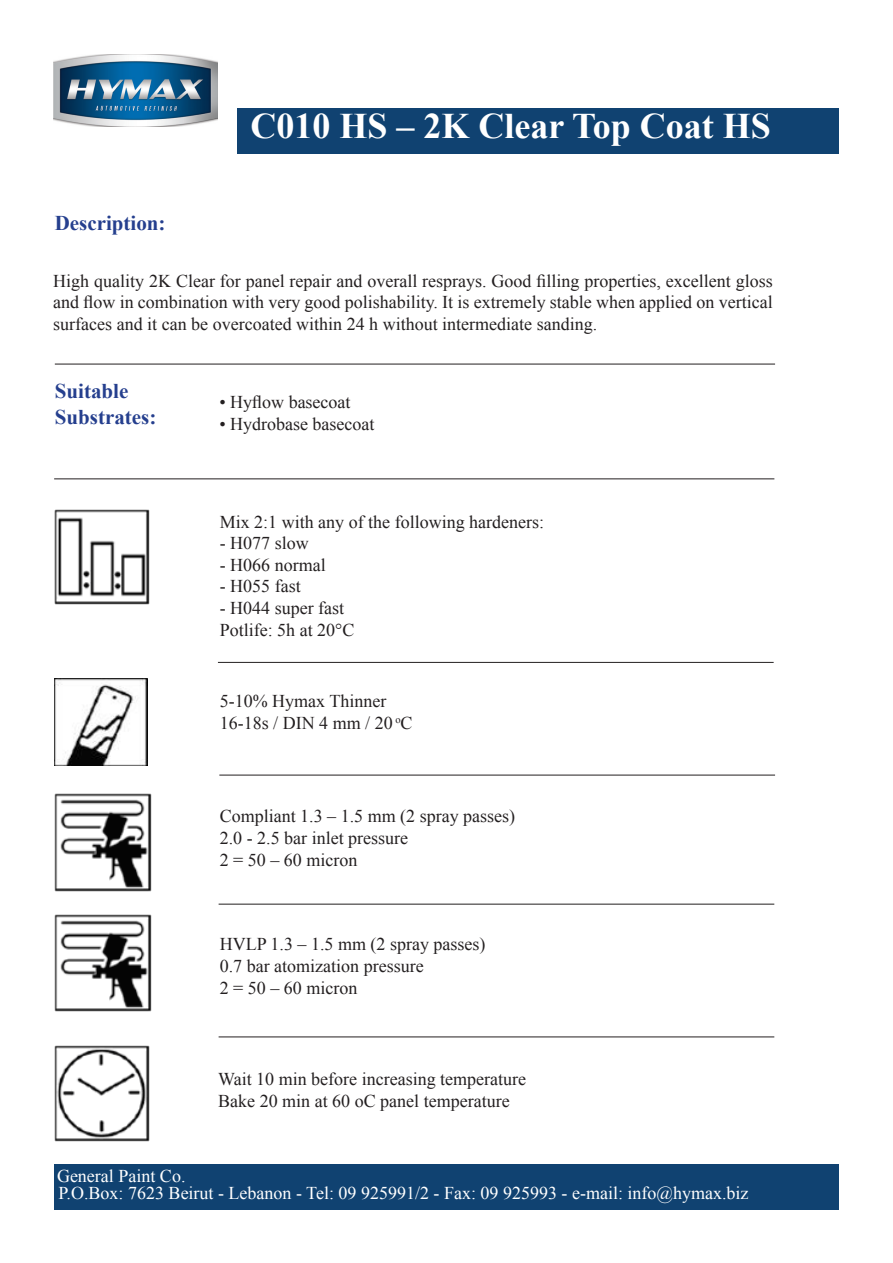
<style>
.page{position:relative;width:893px;height:1263px;background:#fff}
.page>*{position:absolute;margin:0;border:0;box-sizing:border-box;transform-origin:0 0}
.t1{font:700 36px "Times New Roman";color:#fff}
.t2{font:700 21px "Times New Roman";color:#253f8e}
.t3{font:18px/21.6px "Times New Roman";color:#231f20;text-align:justify}
.t4{font:18px "Times New Roman";color:#fff}
</style>
<div class="page">
<div style="left:54px;top:1164px;width:785px;height:46px;background:#104271"></div>
<div style="left:237px;top:108px;width:602px;height:45px;background:#104271"></div>
<hr style="left:55px;top:364px;width:720px;height:1px;background:#231f20">
<hr style="left:54px;top:479px;width:720px;height:1px;background:#231f20">
<hr style="left:219px;top:775px;width:556px;height:1px;background:#231f20">
<hr style="left:218px;top:662px;width:556px;height:1px;background:#231f20">
<hr style="left:219px;top:904px;width:555px;height:1px;background:#231f20">
<hr style="left:219px;top:1036px;width:555px;height:1px;background:#231f20">
<img style="left:53px;top:54px;width:164px;height:72px">
<img style="left:54px;top:914px;width:97px;height:98px">
<img style="left:54px;top:794px;width:97px;height:97px">
<img style="left:55px;top:509px;width:95px;height:95px">
<img style="left:54px;top:678px;width:94px;height:87px">
<img style="left:54px;top:1046px;width:96px;height:95px">
<p class="t1" style="left:250px;top:101px;width:522px">C010 HS – 2K Clear Top Coat HS</p>
<p class="t2" style="left:55px;top:209px;width:112px">Description:</p>
<p class="t3" style="left:53px;top:269px;width:721px">High quality 2K Clear for panel repair and overall resprays. Good filling properties, excellent gloss and flow in combination with very good polishability. It is extremely stable when applied on vertical surfaces and it can be overcoated within 24 h without intermediate sanding.</p>
<p class="t2" style="left:55px;top:377px;width:75px">Suitable</p>
<p class="t2" style="left:55px;top:402px;width:103px">Substrates:</p>
<p class="t3" style="left:219px;top:391px;width:133px">• Hyflow basecoat</p>
<p class="t3" style="left:219px;top:412px;width:157px">• Hydrobase basecoat</p>
<p class="t3" style="left:220px;top:511px;width:326px">Mix 2:1 with any of the following hardeners:</p>
<p class="t3" style="left:220px;top:532px;width:90px">- H077 slow</p>
<p class="t3" style="left:220px;top:554px;width:107px">- H066 normal</p>
<p class="t3" style="left:220px;top:575px;width:82px">- H055 fast</p>
<p class="t3" style="left:220px;top:597px;width:126px">- H044 super fast</p>
<p class="t3" style="left:220px;top:619px;width:136px">Potlife: 5h at 20°C</p>
<p class="t3" style="left:220px;top:690px;width:168px">5-10% Hymax Thinner</p>
<p class="t3" style="left:220px;top:712px;width:194px">16-18s / DIN 4 mm / 20 <sup>o</sup>C</p>
<p class="t3" style="left:220px;top:805px;width:297px">Compliant 1.3 – 1.5 mm (2 spray passes)</p>
<p class="t3" style="left:220px;top:827px;width:190px">2.0 - 2.5 bar inlet pressure</p>
<p class="t3" style="left:220px;top:848px;width:139px">2 = 50 – 60 micron</p>
<p class="t3" style="left:220px;top:933px;width:267px">HVLP 1.3 – 1.5 mm (2 spray passes)</p>
<p class="t3" style="left:220px;top:955px;width:205px">0.7 bar atomization pressure</p>
<p class="t3" style="left:220px;top:976px;width:139px">2 = 50 – 60 micron</p>
<p class="t3" style="left:218px;top:1068px;width:309px">Wait 10 min before increasing temperature</p>
<p class="t3" style="left:218px;top:1089px;width:293px">Bake 20 min at 60 oC panel temperature</p>
<p class="t4" style="left:57px;top:1164px;width:130px">General Paint Co.</p>
<p class="t4" style="left:59px;top:1181px;width:691px">P.O.Box: 7623 Beirut - Lebanon - Tel: 09 925991/2 - Fax: 09 925993 - e-mail: info@hymax.biz</p>
</div>
